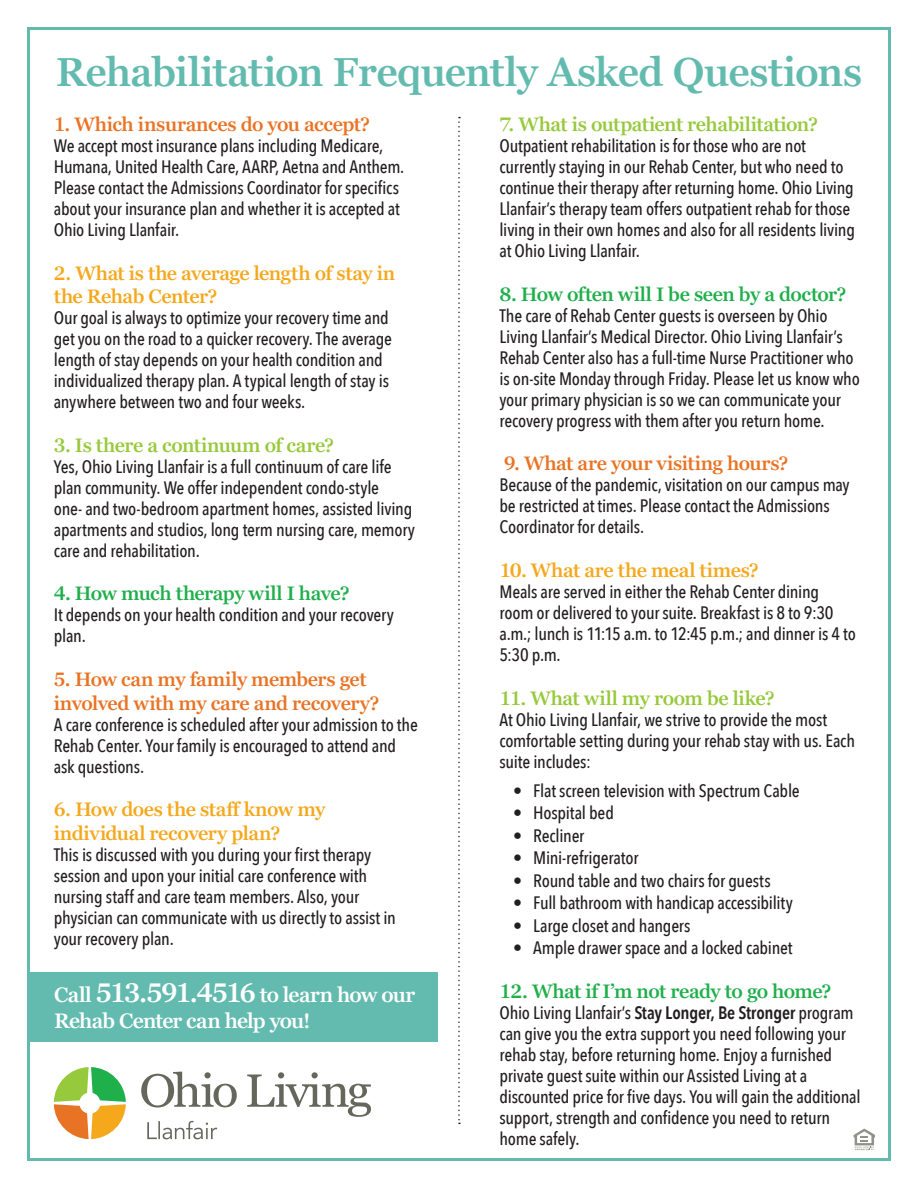
<style>
.page{position:relative;width:918px;height:1188px;background:#fff}
.page>*{position:absolute;margin:0;border:0;box-sizing:border-box;transform-origin:0 0}
.t1{font:600 40.5px "Georgia Pro";letter-spacing:-.02em;color:#63bbaf}
.Questions{font:600 21px/26.7px "Georgia Pro";letter-spacing:-.04em;color:#fff}
.Questions-2{font:600 19.5px/23.4px "Georgia Pro";letter-spacing:-.025em;color:#f5a81c}
.Questions-3{font:600 19.5px/23.4px "Georgia Pro";letter-spacing:-.02em;color:#e97324}
.Questions-4{font:600 19.5px "Georgia Pro";letter-spacing:-.03em;color:#1faf4b}
.Questions-5{font:600 19.5px "Georgia Pro";letter-spacing:-.02em;color:#97c93c}
.t2{font:500 18px/21px "Avenir Next Condensed";letter-spacing:-.015em;color:#231f20}
.s1{font-size:27px}
.s2{font-weight:600}
</style>
<div class="page">
<div style="left:27px;top:973px;width:410px;height:69px;background:#63bbaf"></div>
<svg style="left:458px;top:117px;width:2px;height:1007px"></svg>
<svg style="left:854px;top:1129px;width:21px;height:21px"></svg>
<svg style="left:141px;top:1072px;width:96px;height:36px"></svg>
<svg style="left:247px;top:1072px;width:124px;height:45px"></svg>
<svg style="left:54px;top:1067px;width:72px;height:72px"></svg>
<svg style="left:147px;top:1121px;width:70px;height:18px"></svg>
<p class="t1" style="left:56px;top:49px;width:808px">Rehabilitation Frequently Asked Questions</p>
<p class="Questions-3" style="left:54px;top:113px;width:318px">1. Which insurances do you accept?</p>
<p class="t2" style="left:54px;top:135px;width:352px">We accept most insurance plans including Medicare, Humana, United Health Care, AARP, Aetna and Anthem.<br>Please contact the Admissions Coordinator for specifics about your insurance plan and whether it is accepted at Ohio Living Llanfair.</p>
<p class="Questions-2" style="left:54px;top:262px;width:343px">2. What is the average length of stay in the Rehab Center?</p>
<p class="t2" style="left:54px;top:307px;width:340px">Our goal is always to optimize your recovery time and get you on the road to a quicker recovery. The average length of stay depends on your health condition and individualized therapy plan. A typical length of stay is anywhere between two and four weeks.</p>
<p class="Questions-5" style="left:54px;top:434px;width:282px">3. Is there a continuum of care?</p>
<p class="t2" style="left:54px;top:456px;width:363px">Yes, Ohio Living Llanfair is a full continuum of care life plan community. We offer independent condo-style<br>one- and two-bedroom apartment homes, assisted living apartments and studios, long term nursing care, memory care and rehabilitation.</p>
<p class="Questions-4" style="left:54px;top:583px;width:297px">4. How much therapy will I have?</p>
<p class="t2" style="left:54px;top:605px;width:341px">It depends on your health condition and your recovery plan.</p>
<p class="Questions-3" style="left:54px;top:668px;width:327px">5. How can my family members get involved with my care and recovery?</p>
<p class="t2" style="left:54px;top:714px;width:366px">A care conference is scheduled after your admission to the<br>Rehab Center. Your family is encouraged to attend and ask questions.</p>
<p class="Questions-2" style="left:54px;top:799px;width:273px">6. How does the staff know my individual recovery plan?</p>
<p class="t2" style="left:54px;top:844px;width:344px">This is discussed with you during your first therapy session and upon your initial care conference with nursing staff and care team members. Also, your physician can communicate with us directly to assist in your recovery plan.</p>
<p class="Questions" style="left:54px;top:982px;width:363px">Call <span class="s1">513.591.4516</span> to learn how our<br>Rehab Center can help you!</p>
<p class="Questions-5" style="left:500px;top:113px;width:320px">7. What is outpatient rehabilitation?</p>
<p class="t2" style="left:500px;top:135px;width:357px">Outpatient rehabilitation is for those who are not currently staying in our Rehab Center, but who need to continue their therapy after returning home. Ohio Living Llanfair’s therapy team offers outpatient rehab for those living in their own homes and also for all residents living at Ohio Living Llanfair.</p>
<p class="Questions-4" style="left:500px;top:283px;width:348px">8. How often will I be seen by a doctor?</p>
<p class="t2" style="left:500px;top:305px;width:362px">The care of Rehab Center guests is overseen by Ohio Living Llanfair’s Medical Director. Ohio Living Llanfair’s Rehab Center also has a full-time Nurse Practitioner who is on-site Monday through Friday. Please let us know who your primary physician is so we can communicate your recovery progress with them after you return home.</p>
<p class="Questions-3" style="left:504px;top:453px;width:286px">9. What are your visiting hours?</p>
<p class="t2" style="left:500px;top:475px;width:352px">Because of the pandemic, visitation on our campus may be restricted at times. Please contact the Admissions<br>Coordinator for details.</p>
<p class="Questions-2" style="left:500px;top:559px;width:261px">10. What are the meal times?</p>
<p class="t2" style="left:500px;top:581px;width:358px">Meals are served in either the Rehab Center dining room or delivered to your suite. Breakfast is 8 to 9:30 a.m.; lunch is 11:15 a.m. to 12:45 p.m.; and dinner is 4 to 5:30 p.m.</p>
<p class="Questions-5" style="left:500px;top:687px;width:277px">11. What will my room be like?</p>
<p class="t2" style="left:500px;top:709px;width:357px">At Ohio Living Llanfair, we strive to provide the most comfortable setting during your rehab stay with us. Each suite includes:</p>
<p class="t2" style="left:513px;top:780px;width:288px">• Flat screen television with Spectrum Cable</p>
<p class="t2" style="left:513px;top:803px;width:103px">• Hospital bed</p>
<p class="t2" style="left:513px;top:825px;width:73px">• Recliner</p>
<p class="t2" style="left:513px;top:848px;width:127px">• Mini-refrigerator</p>
<p class="t2" style="left:513px;top:870px;width:259px">• Round table and two chairs for guests</p>
<p class="t2" style="left:513px;top:893px;width:281px">• Full bathroom with handicap accessibility</p>
<p class="t2" style="left:513px;top:915px;width:179px">• Large closet and hangers</p>
<p class="t2" style="left:513px;top:938px;width:281px">• Ample drawer space and a locked cabinet</p>
<p class="Questions-4" style="left:500px;top:980px;width:333px">12. What if I’m not ready to go home?</p>
<p class="t2" style="left:500px;top:1002px;width:363px">Ohio Living Llanfair’s <span class="s2">Stay Longer, Be Stronger</span> program can give you the extra support you need following your rehab stay, before returning home. Enjoy a furnished private guest suite within our Assisted Living at a discounted price for five days. You will gain the additional support, strength and confidence you need to return home safely.</p>
</div>
